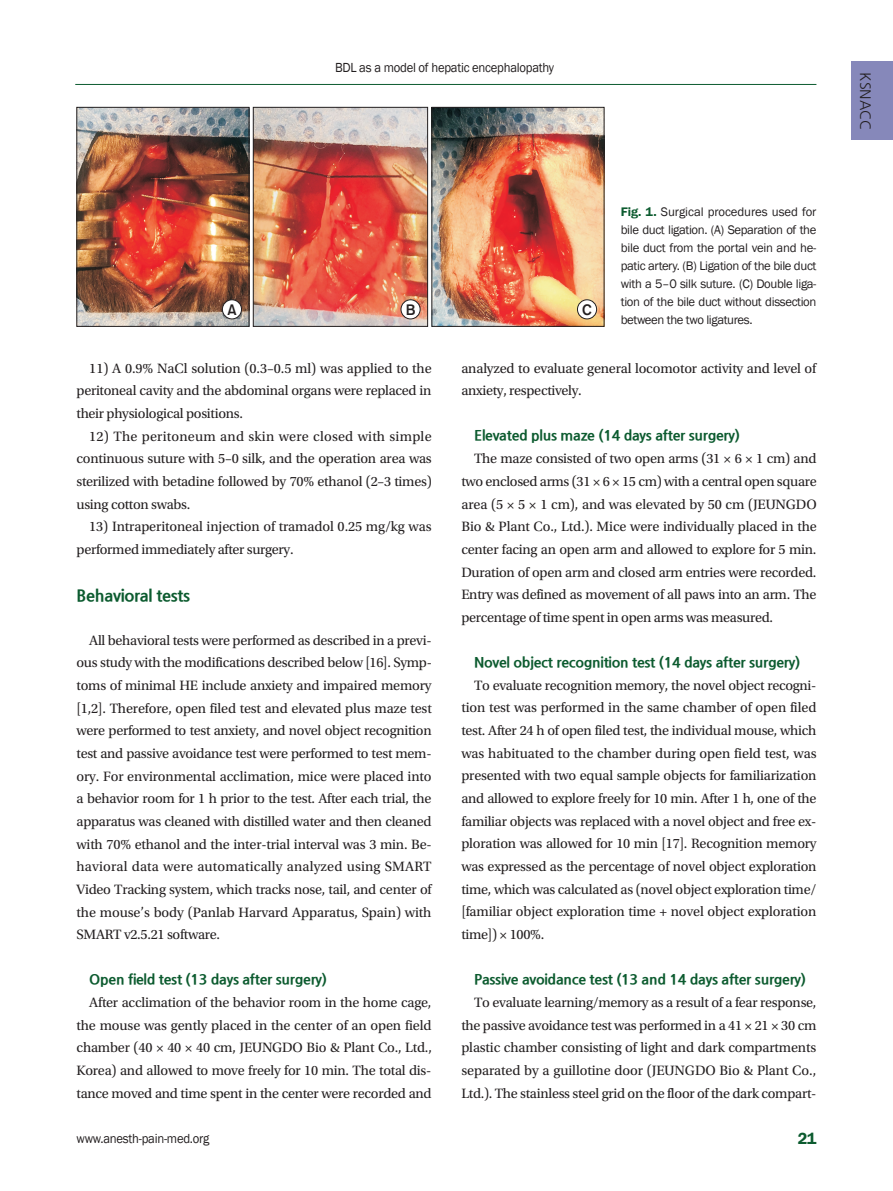
<style>
.page{position:relative;width:893px;height:1191px;background:#fff}
.page>*{position:absolute;margin:0;border:0;box-sizing:border-box;transform-origin:0 0}
.t1{font:800 16.5px "Nanum Gothic";letter-spacing:-.02em;color:#0c5b2f}
.t2{font:600 16.5px "Franklin Gothic";color:#0c5b2f}
.t3{font:15px "Gothic 725 BT Bold A";color:#231f20}
.t4{font:14.25px/22.6px "Utopia Std";letter-spacing:-.02em;color:#231f20;text-align:justify}
.t5{font:800 14.25px "Nanum Gothic";letter-spacing:-.02em;color:#0c5b2f}
.t6{font:14.25px "Nanum Gothic";color:#231f20}
.t7{font:13.5px "Franklin Gothic";letter-spacing:-.02em;color:#231f20;scale:.94 1}
.t8{font:12.75px/18px "Franklin Gothic";letter-spacing:-.03em;color:#231f20;text-align:justify}
.s1{font-weight:600;color:#0c5b2f}
</style>
<div class="page">
<hr style="left:75px;top:84px;width:741px;height:1px;background:#0c5b2f">
<div style="left:852px;top:62px;width:41px;height:78px;background:#8688ba"></div>
<img style="left:79px;top:109px;width:168px;height:216px">
<div style="left:222px;top:300px;width:20px;height:19px;background:#fff;border-radius:50%"></div>
<div style="left:222px;top:299px;width:20px;height:20px;border:1px solid #231f20;border-radius:50%"></div>
<div style="left:77px;top:107px;width:172px;height:220px;border:1px solid #231f20"></div>
<img style="left:253px;top:107px;width:352px;height:220px">
<p class="t7" style="left:335px;top:59px;width:235px">BDL as a model of hepatic encephalopathy</p>
<p class="t3" style="left:227px;top:301px;width:11px">A</p>
<p class="t3" style="left:406px;top:301px;width:11px">B</p>
<p class="t3" style="left:582px;top:301px;width:11px">C</p>
<p class="t8" style="left:621px;top:203px;width:197px"><span class="s1">Fig. 1.</span> Surgical procedures used for bile duct ligation. (A) Separation of the bile duct from the portal vein and he&shy;patic artery. (B) Ligation of the bile duct with a 5–0 silk suture. (C) Double liga&shy;tion of the bile duct without dissection between the two ligatures.</p>
<p class="t4" style="left:77px;top:357px;width:357px;text-indent:13px">11) A 0.9% NaCl solution (0.3–0.5 ml) was applied to the peritoneal cavity and the abdominal organs were replaced in their physiological positions.</p>
<p class="t4" style="left:77px;top:425px;width:357px;text-indent:13px">12) The peritoneum and skin were closed with simple continuous suture with 5–0 silk, and the operation area was sterilized with betadine followed by 70% ethanol (2–3 times) using cotton swabs.</p>
<p class="t4" style="left:77px;top:515px;width:357px;text-indent:13px">13) Intraperitoneal injection of tramadol 0.25 mg/kg was performed immediately after surgery.</p>
<p class="t1" style="left:77px;top:586px;width:115px">Behavioral tests</p>
<p class="t4" style="left:77px;top:629px;width:357px;text-indent:13px">All behavioral tests were performed as described in a previ&shy;ous study with the modifications described below [16]. Symp&shy;toms of minimal HE include anxiety and impaired memory [1,2]. Therefore, open filed test and elevated plus maze test were performed to test anxiety, and novel object recognition test and passive avoidance test were performed to test mem&shy;ory. For environmental acclimation, mice were placed into a behavior room for 1 h prior to the test. After each trial, the apparatus was cleaned with distilled water and then cleaned with 70% ethanol and the inter-trial interval was 3 min. Be&shy;havioral data were automatically analyzed using SMART Video Tracking system, which tracks nose, tail, and center of the mouse’s body (Panlab Harvard Apparatus, Spain) with SMART v2.5.21 software.</p>
<p class="t5" style="left:89px;top:971px;width:239px">Open field test (13 days after surgery)</p>
<p class="t4" style="left:77px;top:991px;width:357px;text-indent:13px">After acclimation of the behavior room in the home cage, the mouse was gently placed in the center of an open field chamber (40 × 40 × 40 cm, JEUNGDO Bio &amp; Plant Co., Ltd., Korea) and allowed to move freely for 10 min. The total dis&shy;tance moved and time spent in the center were recorded and</p>
<p class="t4" style="left:461px;top:357px;width:356px">analyzed to evaluate general locomotor activity and level of anxiety, respectively.</p>
<p class="t5" style="left:474px;top:428px;width:267px">Elevated plus maze (14 days after surgery)</p>
<p class="t4" style="left:461px;top:447px;width:357px;text-indent:13px">The maze consisted of two open arms (31 × 6 × 1 cm) and two enclosed arms (31 × 6 × 15 cm) with a central open square area (5 × 5 × 1 cm), and was elevated by 50 cm (JEUNGDO Bio &amp; Plant Co., Ltd.). Mice were individually placed in the center facing an open arm and allowed to explore for 5 min.<br>Duration of open arm and closed arm entries were recorded.<br>Entry was defined as movement of all paws into an arm. The percentage of time spent in open arms was measured.</p>
<p class="t5" style="left:474px;top:654px;width:328px">Novel object recognition test (14 days after surgery)</p>
<p class="t4" style="left:461px;top:674px;width:357px;text-indent:13px">To evaluate recognition memory, the novel object recogni&shy;tion test was performed in the same chamber of open filed test. After 24 h of open filed test, the individual mouse, which was habituated to the chamber during open field test, was presented with two equal sample objects for familiarization and allowed to explore freely for 10 min. After 1 h, one of the familiar objects was replaced with a novel object and free ex&shy;ploration was allowed for 10 min [17]. Recognition memory was expressed as the percentage of novel object exploration time, which was calculated as (novel object exploration time/ [familiar object exploration time + novel object exploration time]) × 100%.</p>
<p class="t5" style="left:474px;top:971px;width:333px">Passive avoidance test (13 and 14 days after surgery)</p>
<p class="t4" style="left:461px;top:991px;width:357px;text-indent:13px">To evaluate learning/memory as a result of a fear response, the passive avoidance test was performed in a 41 × 21 × 30 cm plastic chamber consisting of light and dark compartments separated by a guillotine door (JEUNGDO Bio &amp; Plant Co., Ltd.). The stainless steel grid on the floor of the dark compart-</p>
<p class="t7" style="left:77px;top:1130px;width:143px">www.anesth-pain-med.org</p>
<p class="t2" style="left:798px;top:1128px;width:20px">21</p>
<p class="t6" style="left:872px;top:72px;width:58px;rotate:90deg">KSNACC</p>
</div>
